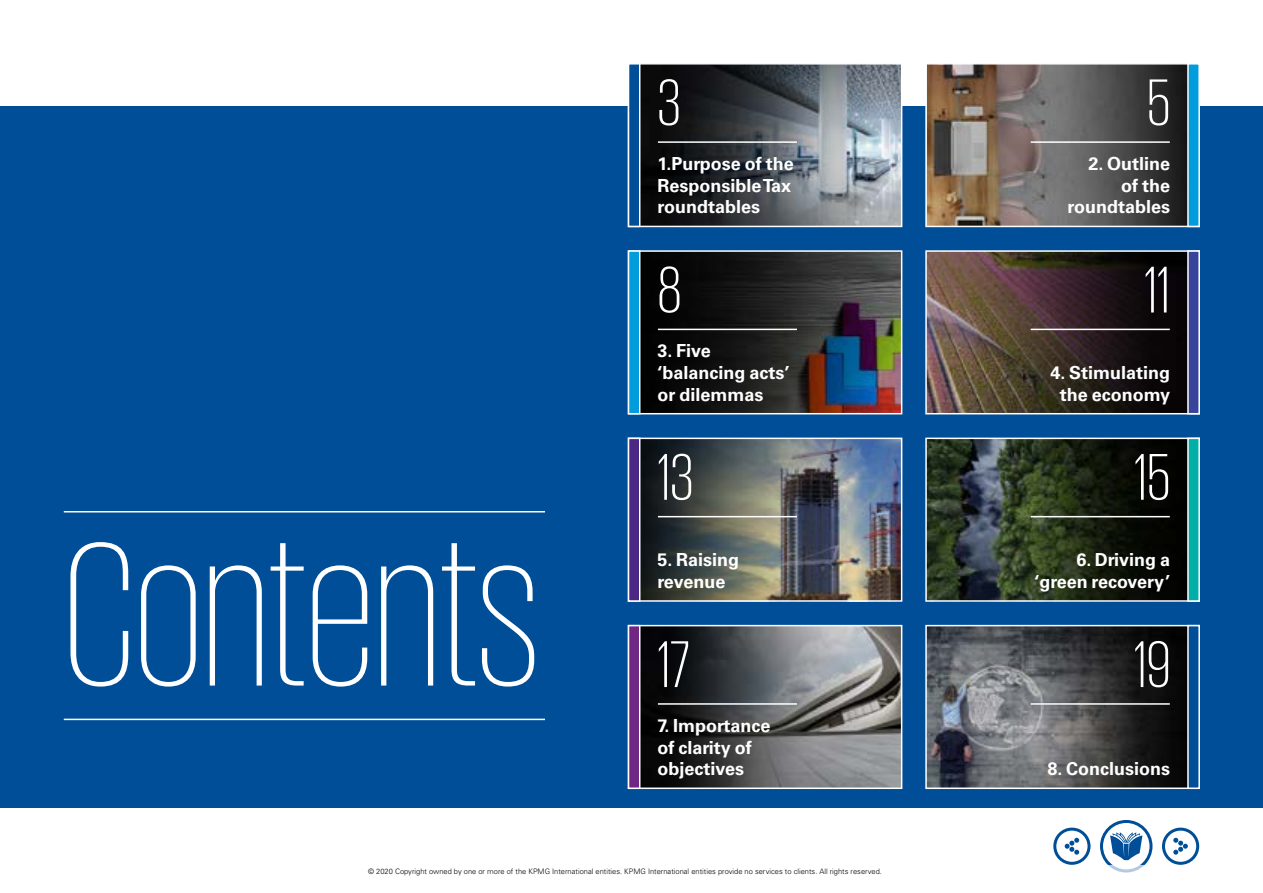
<style>
.page{position:relative;width:1263px;height:893px;background:#fff}
.page>*{position:absolute;margin:0;border:0;box-sizing:border-box;transform-origin:0 0}
.t1{font:200 210px "KPMG";letter-spacing:-.005em;color:#fff}
.t2{font:300 67.5px "KPMG";letter-spacing:-.005em;color:#fff}
.t3{font:700 18px/21.6px "Univers LT Std";color:#fff}
.t4{font:300 7.5px "Univers LT Std";color:#000}
</style>
<div class="page">
<div style="left:1162px;top:828px;width:37px;height:37px;border:3px solid #004e98;border-radius:50%"></div>
<svg style="left:1173px;top:838px;width:15px;height:17px"></svg>
<div style="left:1053px;top:828px;width:37px;height:37px;border:3px solid #004e98;border-radius:50%"></div>
<svg style="left:1065px;top:838px;width:14px;height:17px"></svg>
<div style="left:1100px;top:820px;width:52px;height:52px;border:3px solid #004e98;border-radius:50%"></div>
<svg style="left:1110px;top:832px;width:32px;height:28px"></svg>
<div style="left:0;top:106px;width:1263px;height:702px;background:#004e98"></div>
<hr style="left:64px;top:511px;width:481px;height:1px;background:#fff">
<hr style="left:64px;top:719px;width:481px;height:1px;background:#fff">
<img style="left:640px;top:66px;width:259px;height:158px">
<div style="left:628px;top:63px;width:274px;height:164px;border:2px solid #fff"></div>
<img style="left:928px;top:66px;width:259px;height:158px">
<div style="left:925px;top:63px;width:275px;height:164px;border:2px solid #fff"></div>
<img style="left:640px;top:253px;width:259px;height:158px">
<div style="left:628px;top:250px;width:274px;height:164px;border:2px solid #fff"></div>
<img style="left:928px;top:253px;width:259px;height:158px">
<div style="left:925px;top:250px;width:275px;height:164px;border:2px solid #fff"></div>
<img style="left:640px;top:441px;width:259px;height:158px">
<div style="left:628px;top:438px;width:274px;height:164px;border:2px solid #fff"></div>
<img style="left:928px;top:441px;width:259px;height:158px">
<div style="left:925px;top:438px;width:275px;height:164px;border:2px solid #fff"></div>
<img style="left:640px;top:628px;width:259px;height:158px">
<div style="left:628px;top:625px;width:274px;height:164px;border:2px solid #fff"></div>
<img style="left:928px;top:628px;width:259px;height:158px">
<div style="left:925px;top:625px;width:275px;height:164px;border:2px solid #fff"></div>
<hr style="left:658px;top:141px;width:139px;height:2px;background:#fff">
<div style="left:628px;top:63px;width:12px;height:164px;background:#004e98;border:2px solid #fff"></div>
<hr style="left:658px;top:329px;width:139px;height:1px;background:#fff">
<div style="left:628px;top:250px;width:12px;height:164px;background:#009cdc;border:2px solid #fff"></div>
<hr style="left:658px;top:516px;width:139px;height:1px;background:#fff">
<div style="left:628px;top:438px;width:12px;height:164px;background:#4b2884;border:2px solid #fff"></div>
<hr style="left:658px;top:703px;width:139px;height:2px;background:#fff">
<div style="left:628px;top:625px;width:12px;height:164px;background:#702784;border:2px solid #fff"></div>
<hr style="left:1031px;top:141px;width:139px;height:2px;background:#fff">
<div style="left:1187px;top:63px;width:13px;height:164px;background:#009cdc;border:2px solid #fff"></div>
<div style="left:1187px;top:250px;width:13px;height:164px;background:#38449c;border:2px solid #fff"></div>
<div style="left:1187px;top:438px;width:13px;height:164px;background:#00afa8;border:2px solid #fff"></div>
<div style="left:1187px;top:625px;width:13px;height:164px;background:#004e98;border:2px solid #fff"></div>
<hr style="left:1031px;top:329px;width:139px;height:1px;background:#fff">
<hr style="left:1031px;top:516px;width:139px;height:1px;background:#fff">
<hr style="left:1031px;top:703px;width:139px;height:2px;background:#fff">
<div style="left:0;top:865px;width:1263px;height:12px;background:#fff"></div>
<h2 class="t2" style="left:657px;top:70px;width:25px">3</h2>
<p class="t3" style="left:657px;top:153px;width:138px">1.Purpose of the<br>Responsible Tax roundtables</p>
<h2 class="t2" style="left:657px;top:257px;width:25px">8</h2>
<p class="t3" style="left:657px;top:340px;width:134px">3. Five ‘balancing acts’ or dilemmas</p>
<h1 class="t1" style="left:64px;top:515px;width:478px">Contents</h1>
<h2 class="t2" style="left:657px;top:445px;width:37px">13</h2>
<p class="t3" style="left:657px;top:549px;width:83px">5. Raising revenue</p>
<h2 class="t2" style="left:657px;top:632px;width:34px">17</h2>
<p class="t3" style="left:657px;top:715px;width:115px">7. Importance of clarity of objectives</p>
<p class="t4" style="left:368px;top:867px;width:515px">© 2020 Copyright owned by one or more of the KPMG International entities. KPMG International entities provide no services to clients. All rights reserved.</p>
<h2 class="t2" style="left:1147px;top:70px;width:24px">5</h2>
<p class="t3" style="left:1068px;top:153px;width:104px;text-align:right">2. Outline of the roundtables</p>
<h2 class="t2" style="left:1144px;top:257px;width:27px">11</h2>
<p class="t3" style="left:1050px;top:362px;width:121px;text-align:center">4. Stimulating the economy</p>
<h2 class="t2" style="left:1134px;top:445px;width:37px">15</h2>
<p class="t3" style="left:1034px;top:549px;width:137px;text-align:right">6. Driving a ‘green recovery’</p>
<h2 class="t2" style="left:1134px;top:632px;width:38px">19</h2>
<p class="t3" style="left:1048px;top:758px;width:124px">8. Conclusions</p>
</div>
